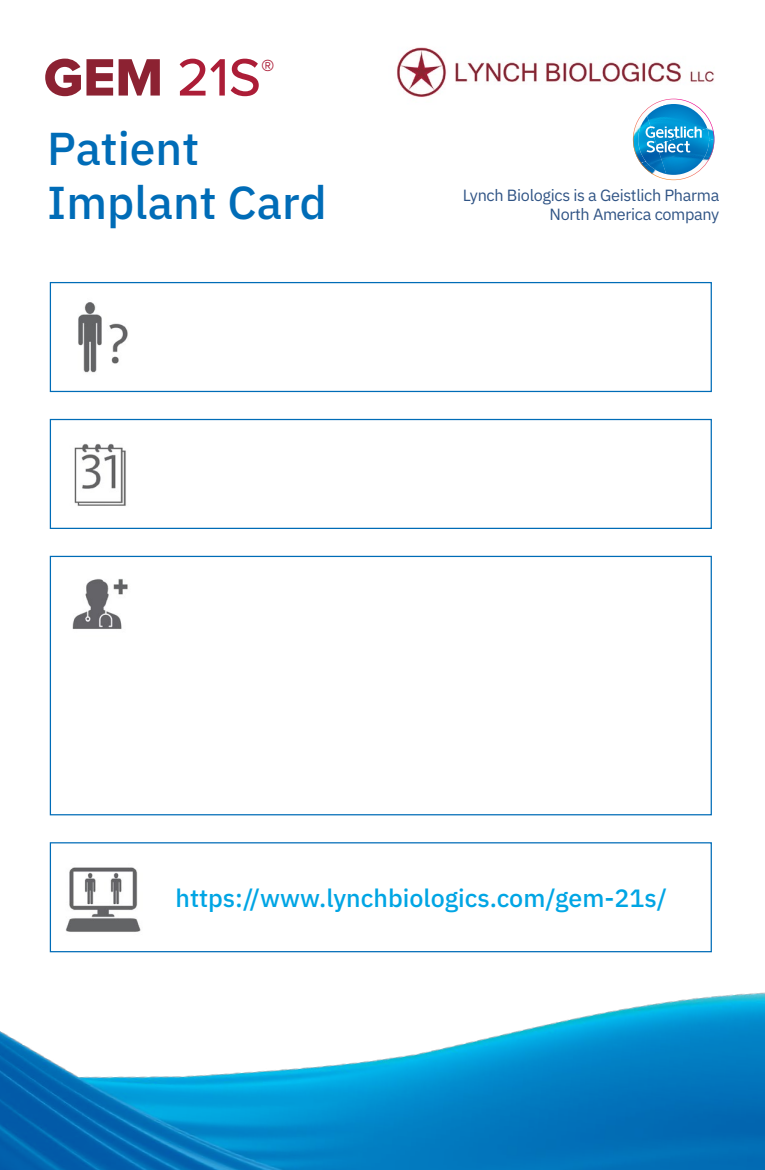
<style>
.page{position:relative;width:765px;height:1170px;background:#fff}
.page>*{position:absolute;margin:0;border:0;box-sizing:border-box;transform-origin:0 0}
.t1{font:54.5px "Proxima Nova Extrabld";color:#8c2232}
.t2{font:500 46.25px/53.5px "IBM Plex Sans";color:#006cb7}
.t3{font:500 25px "IBM Plex Sans";color:#00a5e4}
.t4{font:16.25px/18.8px "IBM Plex Sans";letter-spacing:-.02em;color:#305485;text-align:right}
.s1{font-family:"Proxima Nova";font-weight:500;color:#ac1d37}
</style>
<div class="page">
<img style="left:0;top:856px;width:765px;height:314px">
<div style="left:50px;top:282px;width:662px;height:110px;border:1px solid #006cb7"></div>
<div style="left:50px;top:419px;width:662px;height:110px;border:1px solid #006cb7"></div>
<div style="left:50px;top:556px;width:662px;height:259px;border:1px solid #006cb7"></div>
<div style="left:50px;top:842px;width:662px;height:110px;border:1px solid #006cb7"></div>
<img style="left:78px;top:302px;width:50px;height:71px">
<img style="left:74px;top:444px;width:52px;height:62px">
<img style="left:72px;top:579px;width:56px;height:50px">
<img style="left:57px;top:863px;width:93px;height:73px">
<img style="left:397px;top:47px;width:317px;height:52px">
<svg style="left:633px;top:99px;width:81px;height:81px"></svg>
<h1 class="t1" style="left:44px;top:37px;width:232px">GEM <span class="s1">21S</span><sup>®</sup></h1>
<h2 class="t2" style="left:47px;top:118px;width:281px">Patient<br>Implant Card</h2>
<p class="t4" style="left:463px;top:184px;width:258px">Lynch Biologics is a Geistlich Pharma<br>North America company</p>
<h3 class="t3" style="left:176px;top:879px;width:493px">https://www.lynchbiologics.com/gem-21s/</h3>
</div>
